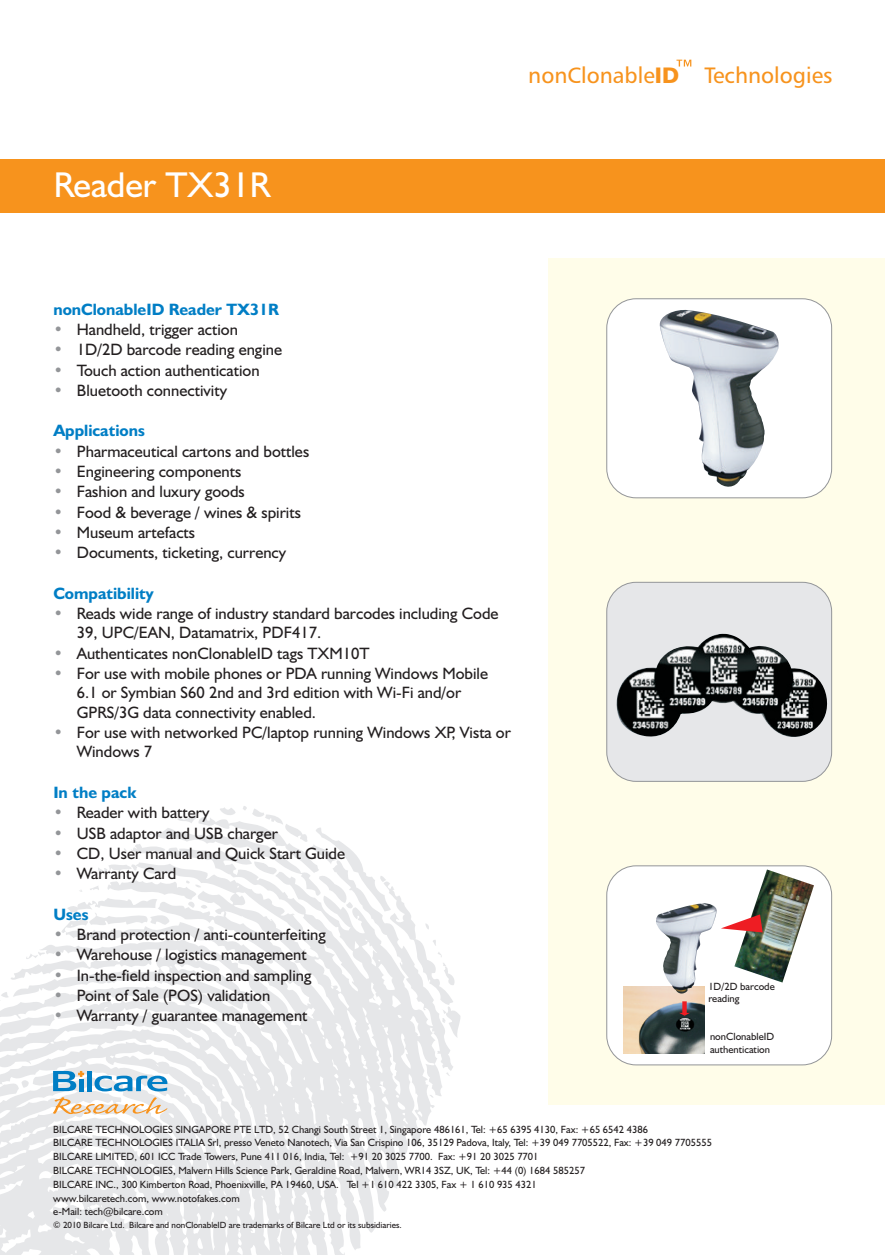
<style>
.page{position:relative;width:885px;height:1255px;background:#fff}
.page>*{position:absolute;margin:0;border:0;box-sizing:border-box;transform-origin:0 0}
.t1{font:36px "Humanist 521 BT";color:#fff}
.t2{font:22.2px "Humanist 777 BT Roman B";color:#f7931d}
.t3{font:16.5px/20.2px "Humanist 521 BT";color:#231f20}
.t4{font:700 16.5px "Humanist 521 BT";color:#007ec5}
.t5{font:16.5px/20.2px "Humanist 521 BT";color:#939598;text-align:justify}
.t6{font:10.5px/13.8px "Humanist 521 BT";color:#231f20}
.t7{font:9px "Humanist 521 BT";color:#231f20}
.s1{font-family:"Humanist 777 BT Black B"}
</style>
<div class="page">
<div style="left:0;top:159px;width:884px;height:54px;background:#f7931d"></div>
<svg style="left:0;top:806px;width:460px;height:448px;fill:#e7e8ea"></svg>
<div style="left:548px;top:258px;width:336px;height:846px;background:#fffde9"></div>
<div style="left:606px;top:582px;width:225px;height:199px;background:#e6e7e9;border-radius:29px"></div>
<img style="left:616px;top:633px;width:212px;height:104px">
<div style="left:606px;top:582px;width:225px;height:199px;border:1px solid #939598;border-radius:29px"></div>
<div style="left:606px;top:298px;width:225px;height:200px;background:#fff;border:1px solid #939598;border-radius:29px"></div>
<img style="left:659px;top:309px;width:120px;height:178px">
<div style="left:606px;top:865px;width:225px;height:200px;background:#fff;border:1px solid #939598;border-radius:29px"></div>
<img style="left:734px;top:869px;width:79px;height:113px">
<img style="left:623px;top:986px;width:81px;height:67px">
<svg style="left:721px;top:914px;width:41px;height:18px"></svg>
<svg style="left:679px;top:1001px;width:11px;height:14px"></svg>
<img style="left:655px;top:903px;width:62px;height:91px">
<div style="left:87px;top:1070px;width:5px;height:21px;background:#007ec5"></div>
<svg style="left:53px;top:1097px;width:114px;height:16px"></svg>
<svg style="left:94px;top:1075px;width:73px;height:16px"></svg>
<svg style="left:53px;top:1070px;width:31px;height:21px"></svg>
<svg style="left:676px;top:60px;width:15px;height:7px"></svg>
<h1 class="t1" style="left:54px;top:169px;width:218px">Reader TX31R</h1>
<h2 class="t2" style="left:528px;top:66px;width:305px">nonClonable<span class="s1">ID</span> Technologies</h2>
<p class="t4" style="left:53px;top:302px;width:227px">nonClonableID Reader TX31R</p>
<p class="t5" style="left:53px;top:320px;width:11px">• • • •</p>
<p class="t3" style="left:77px;top:320px;width:207px">Handheld, trigger action<br>1D/2D barcode reading engine<br>Touch action authentication<br>Bluetooth connectivity</p>
<p class="t4" style="left:53px;top:424px;width:93px">Applications</p>
<p class="t5" style="left:53px;top:442px;width:11px">• • • • • •</p>
<p class="t3" style="left:77px;top:442px;width:234px">Pharmaceutical cartons and bottles<br>Engineering components<br>Fashion and luxury goods<br>Food &amp; beverage / wines &amp; spirits<br>Museum artefacts<br>Documents, ticketing, currency</p>
<p class="t4" style="left:53px;top:586px;width:102px">Compatibility</p>
<p class="t5" style="left:53px;top:604px;width:11px">•</p>
<p class="t5" style="left:53px;top:644px;width:11px">• •</p>
<p class="t5" style="left:53px;top:723px;width:11px">•</p>
<p class="t3" style="left:77px;top:605px;width:435px;line-height:19.6px">Reads wide range of industry standard barcodes including Code 39, UPC/EAN, Datamatrix, PDF417.<br>Authenticates nonClonableID tags TXM10T<br>For use with mobile phones or PDA running Windows Mobile 6.1 or Symbian S60 2nd and 3rd edition with Wi-Fi and/or GPRS/3G data connectivity enabled.<br>For use with networked PC/laptop running Windows XP, Vista or Windows 7</p>
<p class="t4" style="left:53px;top:785px;width:85px">In the pack</p>
<p class="t5" style="left:53px;top:803px;width:11px">• • • •</p>
<p class="t3" style="left:77px;top:803px;width:270px">Reader with battery<br>USB adaptor and USB charger<br>CD, User manual and Quick Start Guide<br>Warranty Card</p>
<p class="t4" style="left:53px;top:907px;width:37px">Uses</p>
<p class="t5" style="left:53px;top:925px;width:11px">• • • • •</p>
<p class="t3" style="left:77px;top:925px;width:250px">Brand protection / anti-counterfeiting Warehouse / logistics management In-the-field inspection and sampling Point of Sale (POS) validation Warranty / guarantee management</p>
<p class="t6" style="left:708px;top:980px;width:68px;line-height:12.5px">1D/2D barcode reading</p>
<p class="t6" style="left:710px;top:1031px;width:66px;line-height:12.5px">nonClonableID authentication</p>
<p class="t6" style="left:53px;top:1122px;width:660px">BILCARE TECHNOLOGIES SINGAPORE PTE LTD, 52 Changi South Street 1, Singapore 486161, Tel: +65 6395 4130, Fax: +65 6542 4386<br>BILCARE TECHNOLOGIES ITALIA Srl, presso Veneto Nanotech, Via San Crispino 106, 35129 Padova, Italy, Tel: +39 049 7705522, Fax: +39 049 7705555<br>BILCARE LIMITED, 601 ICC Trade Towers, Pune 411 016, India, Tel: +91 20 3025 7700. Fax: +91 20 3025 7701<br>BILCARE TECHNOLOGIES, Malvern Hills Science Park, Geraldine Road, Malvern, WR14 3SZ, UK, Tel: +44 (0) 1684 585257<br>BILCARE INC., 300 Kimberton Road, Phoenixville, PA 19460, USA. Tel +1 610 422 3305, Fax + 1 610 935 4321<br>www.bilcaretech.com, www.notofakes.com<br>e-Mail: tech@bilcare.com</p>
<p class="t7" style="left:53px;top:1220px;width:350px">© 2010 Bilcare Ltd. Bilcare and nonClonableID are trademarks of Bilcare Ltd or its subsidiaries.</p>
</div>
